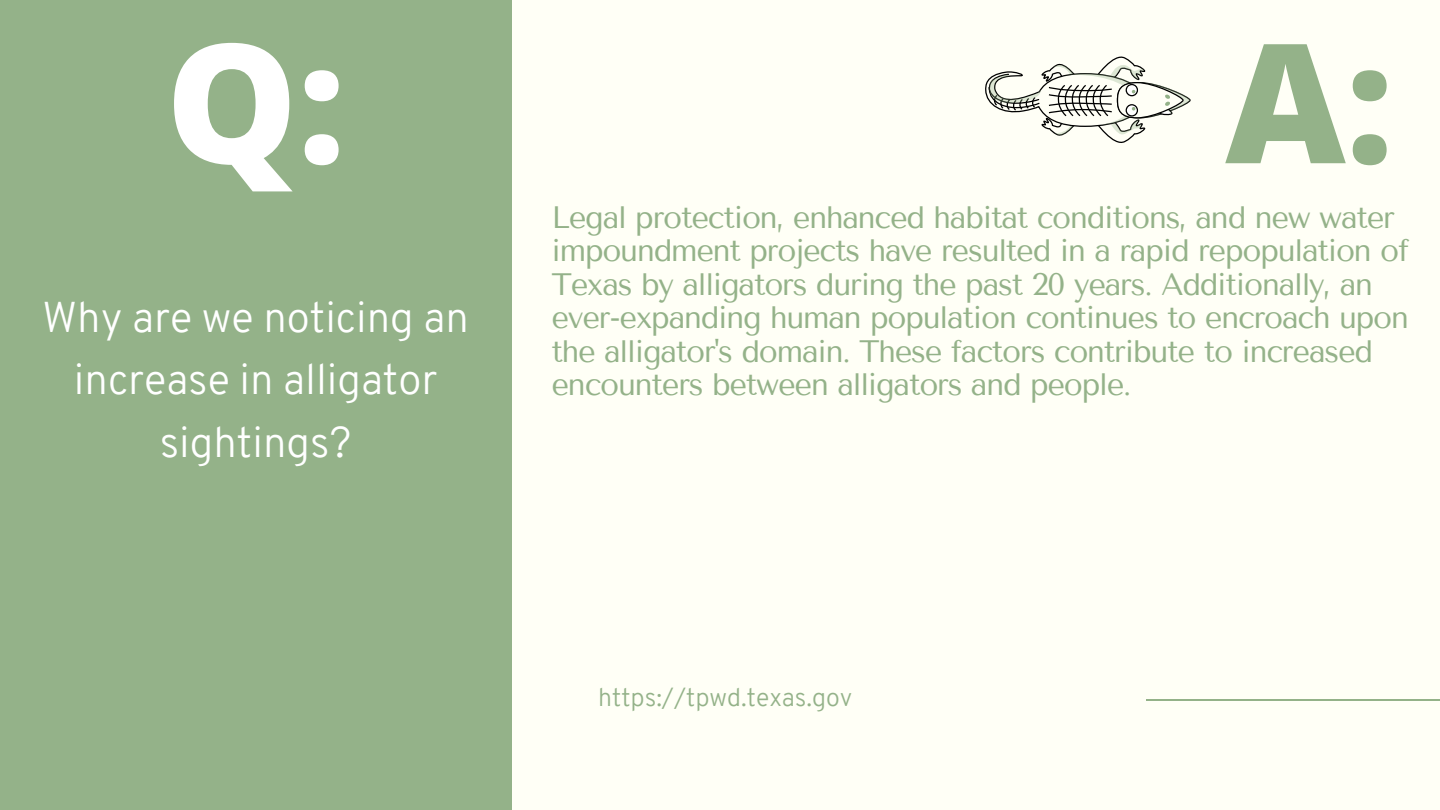
<style>
.page{position:relative;width:1440px;height:810px;background:#fffff6}
.page>*{position:absolute;margin:0;border:0;box-sizing:border-box;transform-origin:0 0}
.t1{font:800 166px "Open Sans";color:#fff}
.t2{font:800 166px "Open Sans";color:#94b289}
.t3{font:300 42px/62.2px "Overpass";color:#fff;text-align:center}
.t4{font:30.9px/33.4px "Tenor Sans";letter-spacing:-.04em;color:#94b289}
.t5{font:300 25px "Overpass";color:#94b289}
</style>
<div class="page">
<div style="left:0;top:0;width:512px;height:810px;background:#94b289"></div>
<hr style="left:1146px;top:699px;width:294px;height:2px;background:#94b289">
<svg style="left:985px;top:56px;width:206px;height:87px"></svg>
<p class="t1" style="left:166px;top:-14px;width:182px">Q:</p>
<p class="t3" style="left:43px;top:291px;width:428px">Why are we noticing an increase in alligator sightings?</p>
<p class="t2" style="left:1225px;top:-14px;width:170px">A:</p>
<p class="t4" style="left:551px;top:201px;width:859px">Legal protection, enhanced habitat conditions, and new water impoundment projects have resulted in a rapid repopulation of Texas by alligators during the past 20 years. Additionally, an ever-expanding human population continues to encroach upon the alligator's domain. These factors contribute to increased encounters between alligators and people.</p>
<p class="t5" style="left:598px;top:687px;width:256px">https://tpwd.texas.gov</p>
</div>
